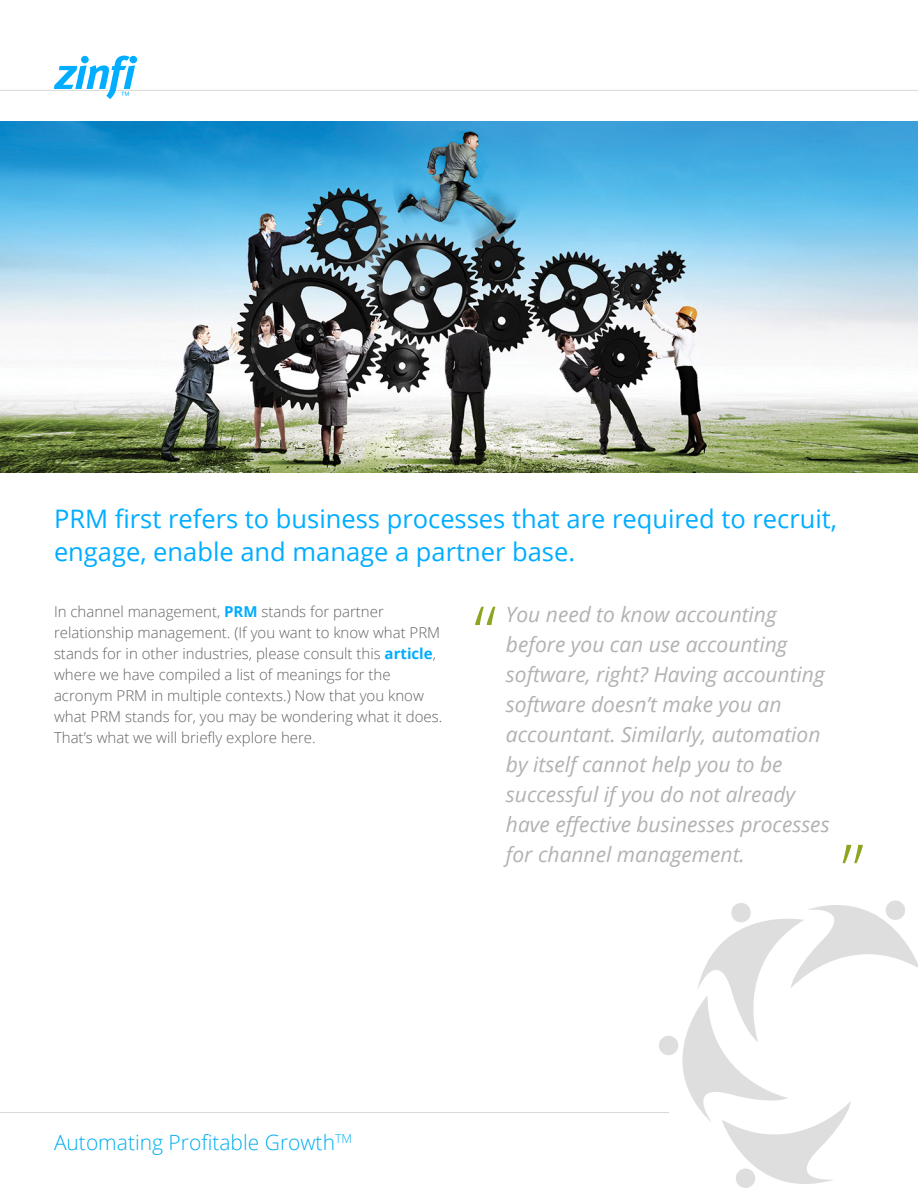
<style>
.page{position:relative;width:918px;height:1188px;background:#fff}
.page>*{position:absolute;margin:0;border:0;box-sizing:border-box;transform-origin:0 0}
.Subhead_3{font:300 75px "Open Sans";color:#8ca621}
.Subhead_3-2{font:25.5px/33px "Open Sans";color:#00adff}
.Subhead_3-3{font:italic 21px/30px "Open Sans";color:#b2b2b2}
.Footer_text{font:300 21px "Open Sans";color:#00aeef}
.Subhead_3-4{font:300 15px/21px "Open Sans";color:#636361}
.s1{font-weight:700;color:#00adff}
</style>
<div class="page">
<img style="left:0;top:121px;width:918px;height:351px">
<hr style="left:0;top:90px;width:918px;height:1px;background:#d8d8d8">
<svg style="left:54px;top:56px;width:83px;height:43px"></svg>
<hr style="left:0;top:1112px;width:669px;height:1px;background:#d8d8d8">
<svg style="left:659px;top:903px;width:259px;height:285px"></svg>
<div style="left:886px;top:900px;width:19px;height:20px;background:#dedede;border-radius:50%"></div>
<p class="Subhead_3-2" style="left:54px;top:501px;width:785px">PRM first refers to business processes that are required to recruit, engage, enable and manage a partner base.</p>
<p class="Subhead_3-4" style="left:54px;top:601px;width:390px">In channel management, <span class="s1">PRM</span> stands for partner relationship management. (If you want to know what PRM stands for in other industries, please consult this <span class="s1">article</span>, where we have compiled a list of meanings for the acronym PRM in multiple contexts.) Now that you know what PRM stands for, you may be wondering what it does.<br>That’s what we will briefly explore here.</p>
<p class="Subhead_3" style="left:474px;top:582px;width:24px">“</p>
<p class="Subhead_3-3" style="left:506px;top:599px;width:325px">You need to know accounting before you can use accounting software, right? Having accounting software doesn’t make you an accountant. Similarly, automation by itself cannot help you to be successful if you do not already have effective businesses processes for channel management.</p>
<p class="Subhead_3" style="left:864px;top:888px;width:24px;rotate:-180deg">“</p>
<p class="Footer_text" style="left:54px;top:1128px;width:300px">Automating Profitable Growth<sup>TM</sup></p>
</div>
